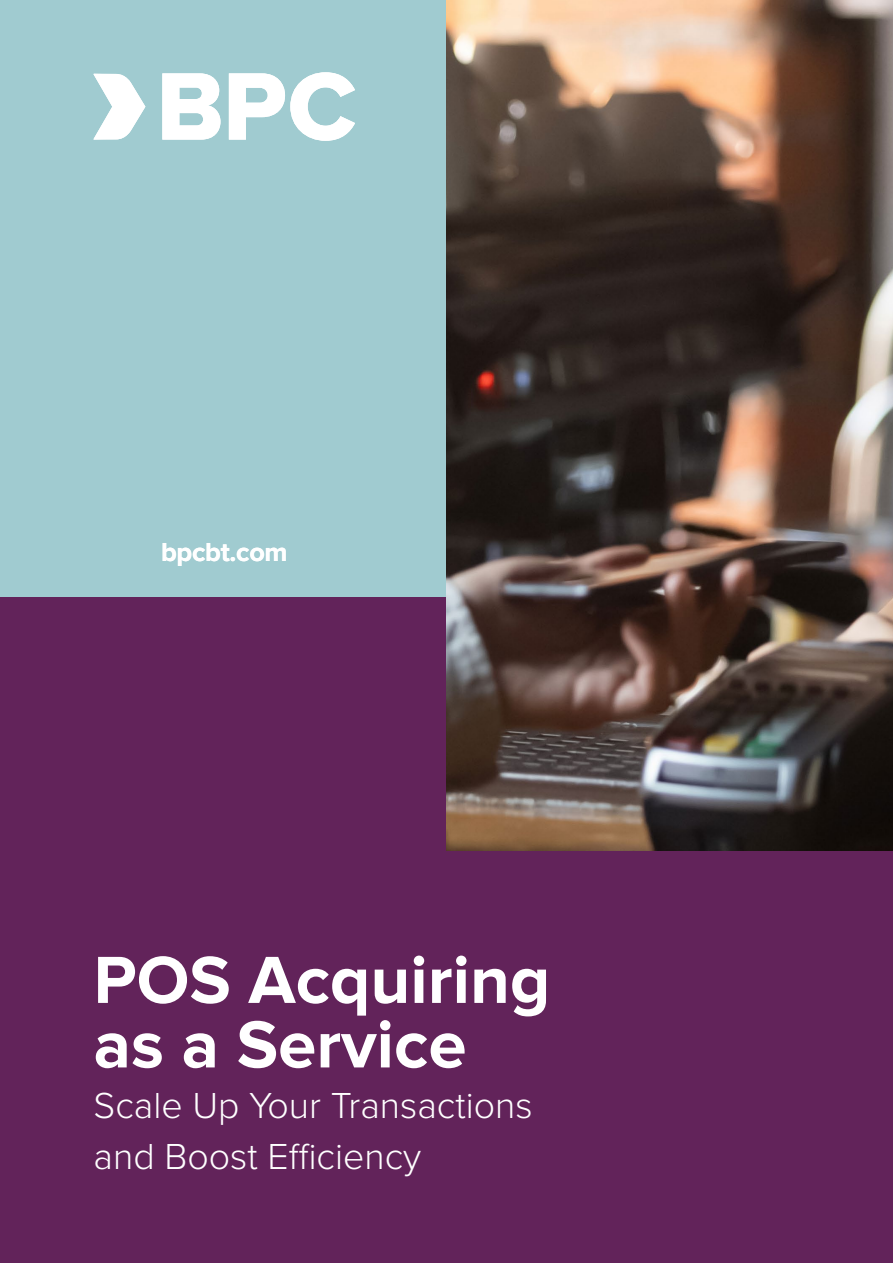
<style>
.page{position:relative;width:893px;height:1263px;background:#fff}
.page>*{position:absolute;margin:0;border:0;box-sizing:border-box;transform-origin:0 0}
.t1{font:700 69px/64.5px "Proxima Nova";color:#fff}
.t2{font:300 37.5px/51px "Proxima Nova";color:#fff}
.t3{font:700 27px "Proxima Nova";letter-spacing:-.01em;color:#fff}
</style>
<div class="page">
<div style="left:0;top:0;width:449px;height:615px;background:#a0cbd0"></div>
<svg style="left:162px;top:72px;width:193px;height:69px"></svg>
<svg style="left:93px;top:74px;width:52px;height:66px"></svg>
<div style="left:0;top:597px;width:892px;height:666px;background:#62235a"></div>
<img style="left:446px;top:0;width:447px;height:850px">
<p class="t3" style="left:161px;top:537px;width:128px">bpcbt.com</p>
<h1 class="t1" style="left:94px;top:949px;width:458px">POS Acquiring as a Service</h1>
<p class="t2" style="left:94px;top:1078px;width:441px">Scale Up Your Transactions and Boost Efficiency</p>
<h1 class="t1" style="left:94px;top:1058px;width:446px">Naam product</h1>
<p class="t2" style="left:94px;top:1122px;width:151px">One liner</p>
</div>
